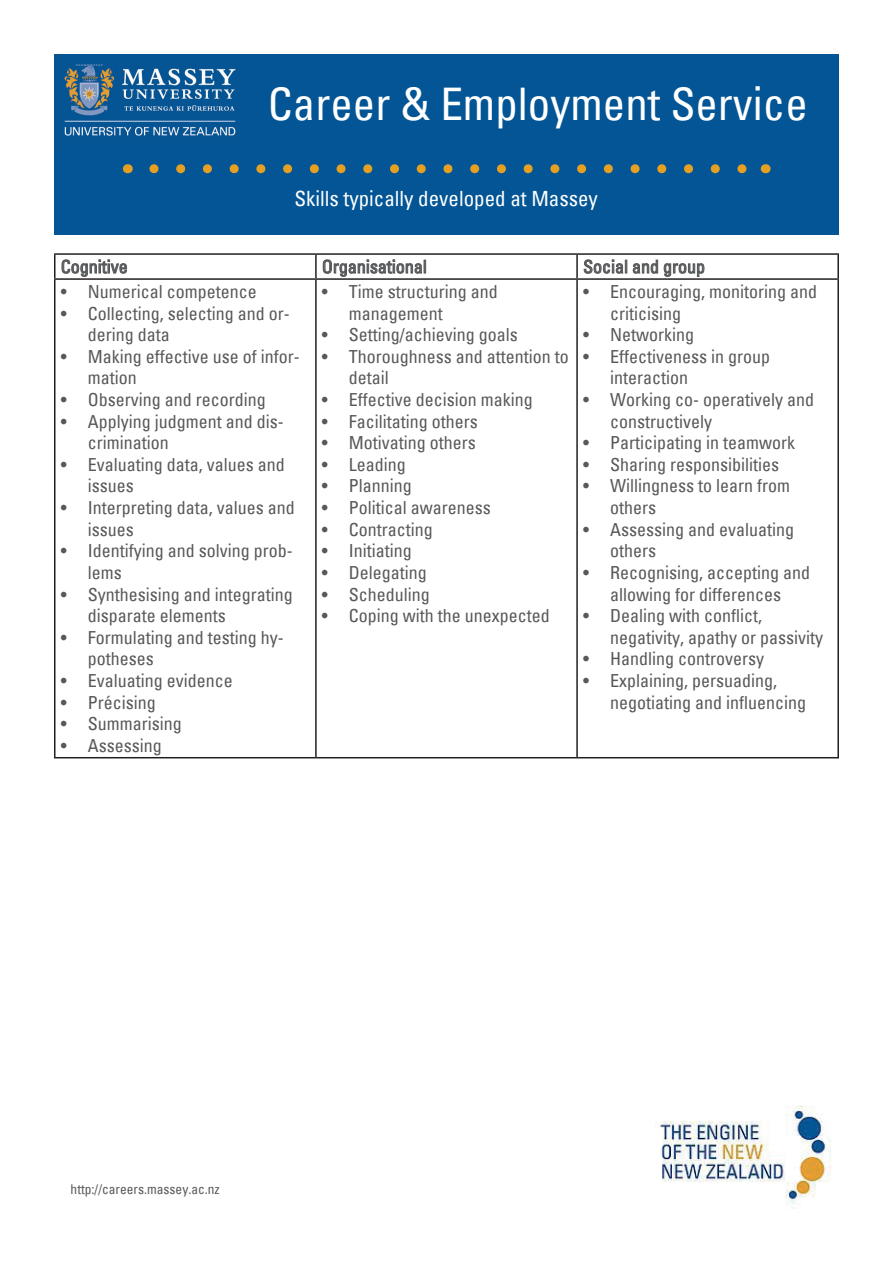
<style>
.page{position:relative;width:893px;height:1263px;background:#fff}
.page>*{position:absolute;margin:0;border:0;box-sizing:border-box;transform-origin:0 0}
.t1{font:condensed 45px "Univers";color:#fff}
.t2{font:condensed 21px "Univers";color:#fff}
.t3{font:condensed 18px/21.6px "Univers";color:#57585a}
.t4{font:condensed 13.5px "Univers";color:#57585a}
</style>
<div class="page">
<div style="left:54px;top:54px;width:785px;height:180px;background:#035595"></div>
<svg style="left:154px;top:164px;width:593px;height:9px"></svg>
<img style="left:64px;top:64px;width:172px;height:72px">
<img style="left:658px;top:1105px;width:173px;height:104px">
<hr style="left:54px;top:253px;width:262px;height:2px;background:#231f20">
<hr style="left:54px;top:255px;width:2px;height:23px;background:#231f20">
<hr style="left:316px;top:253px;width:261px;height:2px;background:#231f20">
<hr style="left:315px;top:255px;width:2px;height:23px;background:#231f20">
<hr style="left:577px;top:253px;width:262px;height:2px;background:#231f20">
<hr style="left:576px;top:255px;width:2px;height:23px;background:#231f20">
<hr style="left:837px;top:255px;width:2px;height:23px;background:#231f20">
<hr style="left:54px;top:278px;width:262px;height:2px;background:#231f20">
<hr style="left:54px;top:280px;width:2px;height:477px;background:#231f20">
<hr style="left:316px;top:278px;width:261px;height:2px;background:#231f20">
<hr style="left:315px;top:280px;width:2px;height:477px;background:#231f20">
<hr style="left:577px;top:278px;width:262px;height:2px;background:#231f20">
<hr style="left:576px;top:280px;width:2px;height:477px;background:#231f20">
<hr style="left:837px;top:280px;width:2px;height:477px;background:#231f20">
<hr style="left:54px;top:757px;width:262px;height:1px;background:#231f20">
<hr style="left:316px;top:757px;width:261px;height:1px;background:#231f20">
<hr style="left:577px;top:757px;width:262px;height:1px;background:#231f20">
<svg style="left:61px;top:259px;width:66px;height:18px"></svg>
<svg style="left:323px;top:259px;width:103px;height:18px"></svg>
<svg style="left:583px;top:259px;width:122px;height:18px"></svg>
<h1 class="t1" style="left:268px;top:75px;width:541px">Career &amp; Employment Service</h1>
<p class="t2" style="left:295px;top:185px;width:305px">Skills typically developed at Massey</p>
<p class="t3" style="left:61px;top:256px;width:68px">Cognitive</p>
<p class="t3" style="left:322px;top:256px;width:106px">Organisational</p>
<p class="t3" style="left:583px;top:256px;width:123px">Social and group</p>
<p class="t3" style="left:61px;top:281px;width:197px">• Numerical competence</p>
<p class="t3" style="left:88px;top:302px;width:203px;text-indent:-27px">• Collecting, selecting and or&shy;dering data</p>
<p class="t3" style="left:88px;top:345px;width:213px;text-indent:-27px">• Making effective use of infor&shy;mation</p>
<p class="t3" style="left:61px;top:389px;width:206px">• Observing and recording</p>
<p class="t3" style="left:88px;top:410px;width:197px;text-indent:-27px">• Applying judgment and dis&shy;crimination</p>
<p class="t3" style="left:88px;top:453px;width:198px;text-indent:-27px">• Evaluating data, values and issues</p>
<p class="t3" style="left:88px;top:497px;width:208px;text-indent:-27px">• Interpreting data, values and issues</p>
<p class="t3" style="left:88px;top:540px;width:206px;text-indent:-27px">• Identifying and solving prob&shy;lems</p>
<p class="t3" style="left:88px;top:583px;width:206px;text-indent:-27px">• Synthesising and integrating disparate elements</p>
<p class="t3" style="left:88px;top:626px;width:197px;text-indent:-27px">• Formulating and testing hy&shy;potheses</p>
<p class="t3" style="left:61px;top:669px;width:173px">• Evaluating evidence</p>
<p class="t3" style="left:61px;top:691px;width:96px">• Précising</p>
<p class="t3" style="left:61px;top:713px;width:122px">• Summarising</p>
<p class="t3" style="left:61px;top:734px;width:102px">• Assessing</p>
<p class="t3" style="left:349px;top:281px;width:150px;text-indent:-27px">• Time structuring and management</p>
<p class="t3" style="left:322px;top:324px;width:197px">• Setting/achieving goals</p>
<p class="t3" style="left:349px;top:345px;width:221px;text-indent:-27px">• Thoroughness and attention to detail</p>
<p class="t3" style="left:322px;top:389px;width:212px">• Effective decision making</p>
<p class="t3" style="left:322px;top:410px;width:157px">• Facilitating others</p>
<p class="t3" style="left:322px;top:432px;width:155px">• Motivating others</p>
<p class="t3" style="left:322px;top:453px;width:85px">• Leading</p>
<p class="t3" style="left:322px;top:475px;width:91px">• Planning</p>
<p class="t3" style="left:322px;top:497px;width:170px">• Political awareness</p>
<p class="t3" style="left:322px;top:518px;width:113px">• Contracting</p>
<p class="t3" style="left:322px;top:540px;width:91px">• Initiating</p>
<p class="t3" style="left:322px;top:561px;width:106px">• Delegating</p>
<p class="t3" style="left:322px;top:583px;width:109px">• Scheduling</p>
<p class="t3" style="left:322px;top:605px;width:229px">• Coping with the unexpected</p>
<p class="t3" style="left:610px;top:281px;width:208px;text-indent:-27px">• Encouraging, monitoring and criticising</p>
<p class="t3" style="left:583px;top:324px;width:112px">• Networking</p>
<p class="t3" style="left:610px;top:345px;width:161px;text-indent:-27px">• Effectiveness in group interaction</p>
<p class="t3" style="left:610px;top:389px;width:205px;text-indent:-27px">• Working co- operatively and constructively</p>
<p class="t3" style="left:583px;top:432px;width:213px">• Participating in teamwork</p>
<p class="t3" style="left:583px;top:453px;width:197px">• Sharing responsibilities</p>
<p class="t3" style="left:610px;top:475px;width:181px;text-indent:-27px">• Willingness to learn from others</p>
<p class="t3" style="left:610px;top:518px;width:185px;text-indent:-27px">• Assessing and evaluating others</p>
<p class="t3" style="left:583px;top:561px;width:228px;text-align:center">• Recognising, accepting and allowing for differences</p>
<p class="t3" style="left:610px;top:605px;width:214px;text-indent:-27px">• Dealing with conflict, negativity, apathy or passivity</p>
<p class="t3" style="left:583px;top:648px;width:182px">• Handling controversy</p>
<p class="t3" style="left:610px;top:669px;width:197px;text-indent:-27px">• Explaining, persuading, negotiating and influencing</p>
<p class="t4" style="left:71px;top:1180px;width:151px">http://careers.massey.ac.nz</p>
</div>
